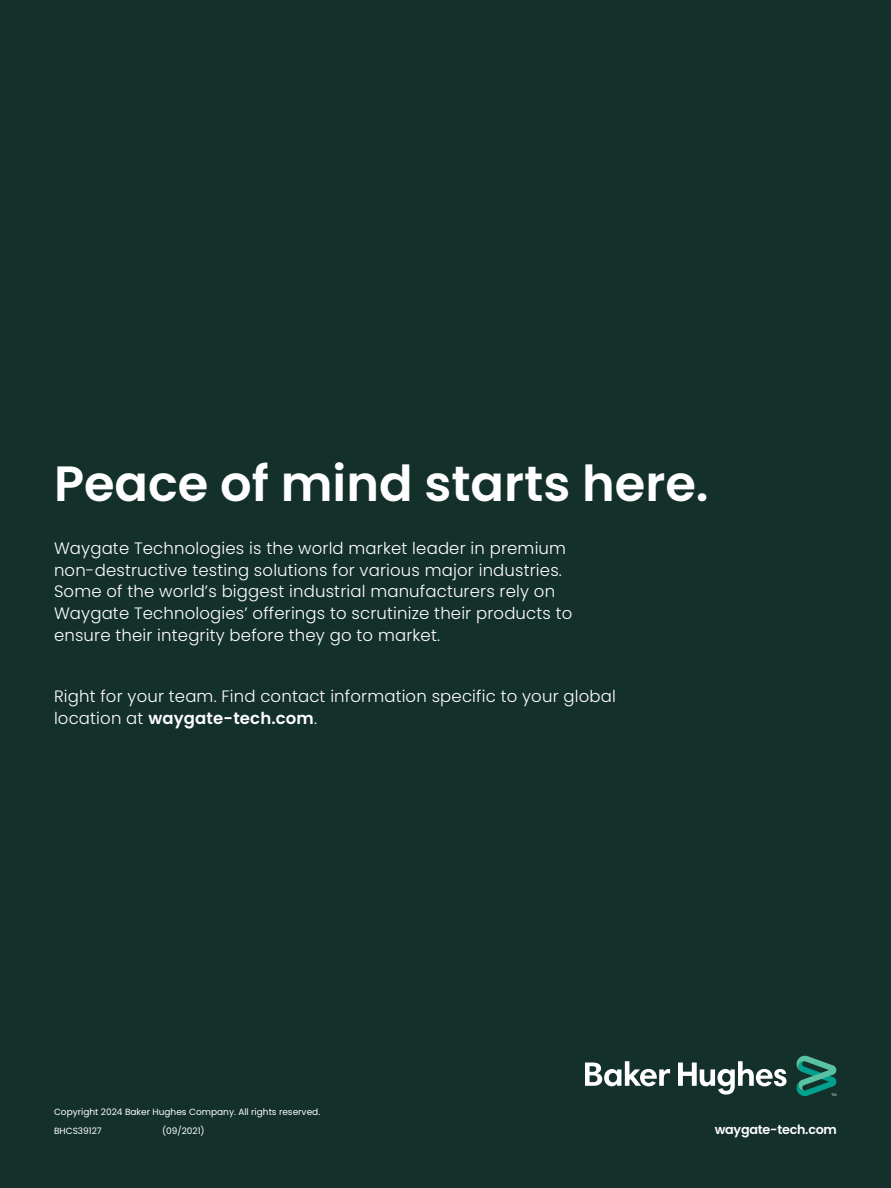
<style>
.page{position:relative;width:891px;height:1188px;background:#14302a}
.page>*{position:absolute;margin:0;border:0;box-sizing:border-box;transform-origin:0 0}
.t1{font:600 49.5px "Poppins";color:#fff}
.t2{font:300 16.5px/21.8px "Poppins";letter-spacing:.01em;color:#fff}
.t3{font:600 12.75px "Poppins";letter-spacing:-.02em;color:#fff}
.t4{font:9px/18.8px "Poppins";color:#fff}
.s1{font-weight:600}
</style>
<div class="page">
<svg style="left:585px;top:1055px;width:252px;height:41px"></svg>
<h1 class="t1" style="left:54px;top:455px;width:656px">Peace of mind starts here.</h1>
<p class="t2" style="left:54px;top:537px;width:520px">Waygate Technologies is the world market leader in premium non-destructive testing solutions for various major industries.<br>Some of the world’s biggest industrial manufacturers rely on Waygate Technologies’ offerings to scrutinize their products to ensure their integrity before they go to market.</p>
<p class="t2" style="left:54px;top:686px;width:563px">Right for your team. Find contact information specific to your global location at <span class="s1">waygate-tech.com</span>.</p>
<p class="t4" style="left:54px;top:1103px;width:268px">Copyright 2024 Baker Hughes Company. All rights reserved.<br>BHCS39127</p>
<p class="t4" style="left:162px;top:1122px;width:44px">(09/2021)</p>
<p class="t3" style="left:715px;top:1122px;width:124px">waygate-tech.com</p>
</div>
